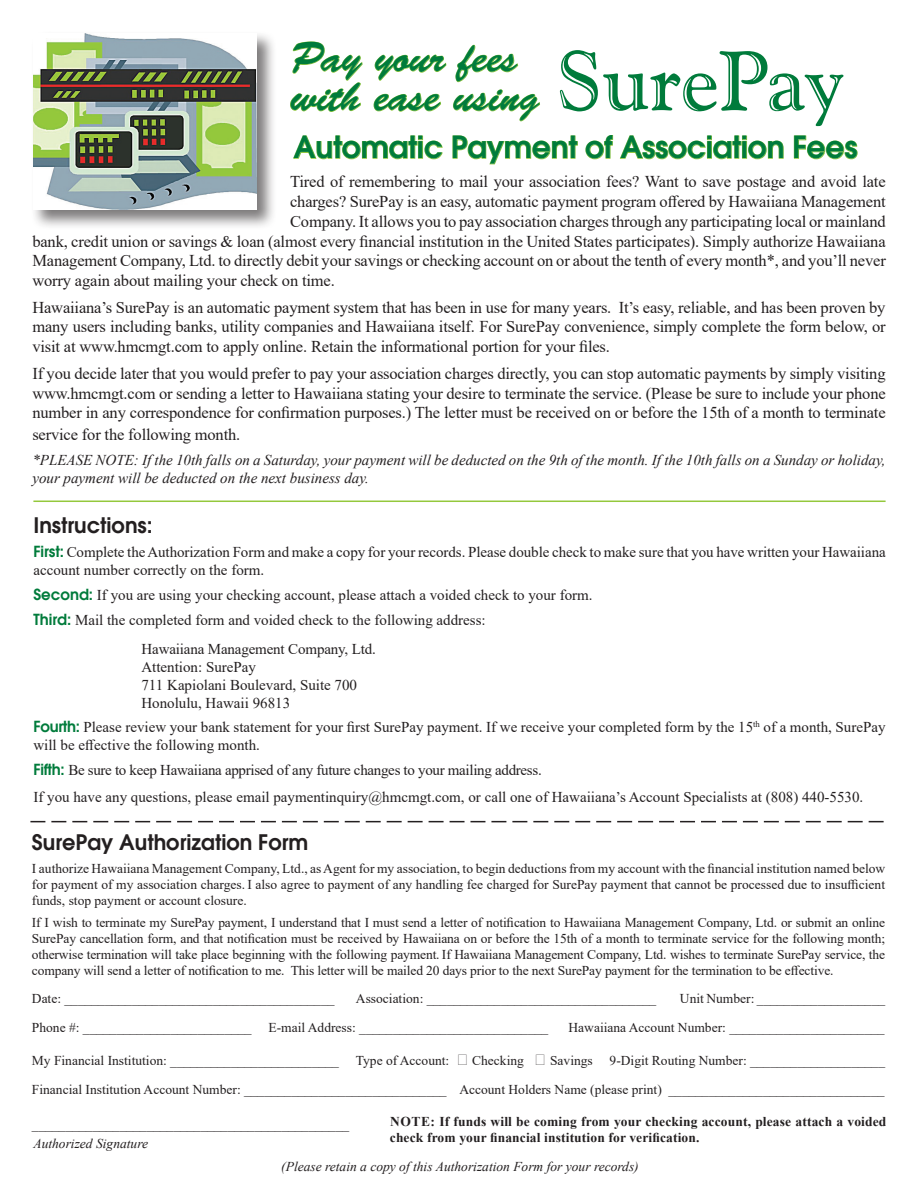
<style>
.page{position:relative;width:918px;height:1188px;background:#fff}
.page>*{position:absolute;margin:0;border:0;box-sizing:border-box;transform-origin:0 0}
.heading_4{font:84px "Goudy Handtooled BT";color:#007b3b}
.t1{font:42px/39px "Brush Script Std";color:#007b3b}
.t2{font:600 30px "Avant Garde";letter-spacing:-.01em;color:#007b3b}
.heading_1{font:600 21px "Avant Garde";color:#231f20}
.t3{font:16.5px/19.8px "Times New Roman";letter-spacing:-.01em;color:#231f20;text-align:justify}
.Body_Text_3{font:15px/18px "Times New Roman";color:#231f20}
.t4{font:italic 15px/18px "Times New Roman";color:#231f20}
.Body_Text_3-2{font:15px "Times New Roman";letter-spacing:-.02em;color:#231f20}
.Body{font:13.5px/15.8px "Times New Roman";color:#231f20;text-align:justify}
.t5{font:700 13.5px/15.8px "Times New Roman";letter-spacing:.01em;color:#231f20}
.Body-2{font:italic 13.5px "Times New Roman";color:#231f20}
.s1{font-family:"Avant Garde";font-weight:600;color:#007b3b}
</style>
<div class="page">
<svg style="left:30px;top:821px;width:854px;height:1px"></svg>
<svg style="left:293px;top:135px;width:150px;height:25px"></svg>
<svg style="left:452px;top:135px;width:126px;height:30px"></svg>
<svg style="left:585px;top:135px;width:28px;height:25px"></svg>
<svg style="left:620px;top:135px;width:164px;height:25px"></svg>
<svg style="left:794px;top:135px;width:64px;height:25px"></svg>
<div style="left:31px;top:31px;width:246px;height:199px;background:#231f20;opacity:.59"></div>
<img style="left:33px;top:33px;width:224px;height:177px">
<hr style="left:33px;top:501px;width:853px;height:1px;background:#94c83c">
<svg style="left:374px;top:54px;width:73px;height:27px"></svg>
<svg style="left:455px;top:45px;width:63px;height:38px"></svg>
<svg style="left:290px;top:41px;width:73px;height:71px"></svg>
<svg style="left:373px;top:92px;width:68px;height:20px"></svg>
<svg style="left:453px;top:89px;width:87px;height:33px"></svg>
<p class="t1" style="left:291px;top:39px;width:250px">Pay your fees with ease using</p>
<p class="heading_4" style="left:556px;top:29px;width:289px">SurePay</p>
<p class="t2" style="left:294px;top:127px;width:566px">Automatic Payment of Association Fees</p>
<p class="t3" style="left:290px;top:171px;width:597px">Tired of remembering to mail your association fees? Want to save postage and avoid late</p>
<p class="t3" style="left:290px;top:191px;width:597px">charges? SurePay is an easy, automatic payment program offered by Hawaiiana Management</p>
<p class="t3" style="left:290px;top:211px;width:597px">Company. It allows you to pay association charges through any participating local or mainland</p>
<p class="t3" style="left:32px;top:231px;width:855px">bank, credit union or savings &amp; loan (almost every financial institution in the United States participates). Simply authorize Hawaiiana</p>
<p class="t3" style="left:32px;top:250px;width:855px">Management Company, Ltd. to directly debit your savings or checking account on or about the tenth of every month*, and you’ll never</p>
<p class="t3" style="left:32px;top:270px;width:304px">worry again about mailing your check on time.</p>
<p class="t3" style="left:32px;top:297px;width:855px">Hawaiiana’s SurePay is an automatic payment system that has been in use for many years. It’s easy, reliable, and has been proven by many users including banks, utility companies and Hawaiiana itself. For SurePay convenience, simply complete the form below, or visit at www.hmcmgt.com to apply online. Retain the informational portion for your files.</p>
<p class="t3" style="left:32px;top:363px;width:855px">If you decide later that you would prefer to pay your association charges directly, you can stop automatic payments by simply visiting www.hmcmgt.com or sending a letter to Hawaiiana stating your desire to terminate the service. (Please be sure to include your phone number in any correspondence for confirmation purposes.) The letter must be received on or before the 15th of a month to terminate</p>
<p class="t3" style="left:32px;top:424px;width:209px">service for the following month.</p>
<p class="t4" style="left:32px;top:450px;width:855px">*PLEASE NOTE: If the 10th falls on a Saturday, your payment will be deducted on the 9th of the month. If the 10th falls on a Sunday or holiday, your payment will be deducted on the next business day.</p>
<p class="heading_1" style="left:33px;top:511px;width:121px">Instructions:</p>
<p class="Body_Text_3" style="left:33px;top:543px;width:854px"><span class="s1">First:</span> Complete the Authorization Form and make a copy for your records. Please double check to make sure that you have written your Hawaiiana account number correctly on the form.</p>
<p class="Body_Text_3" style="left:33px;top:586px;width:561px"><span class="s1">Second:</span> If you are using your checking account, please attach a voided check to your form.</p>
<p class="Body_Text_3" style="left:33px;top:610px;width:454px"><span class="s1">Third:</span> Mail the completed form and voided check to the following address:</p>
<p class="Body_Text_3" style="left:141px;top:639px;width:236px">Hawaiiana Management Company, Ltd.</p>
<p class="Body_Text_3" style="left:141px;top:657px;width:116px">Attention: SurePay</p>
<p class="Body_Text_3" style="left:141px;top:675px;width:217px">711 Kapiolani Boulevard, Suite 700</p>
<p class="Body_Text_3" style="left:141px;top:693px;width:150px">Honolulu, Hawaii 96813</p>
<p class="Body_Text_3" style="left:33px;top:718px;width:854px"><span class="s1">Fourth:</span> Please review your bank statement for your first SurePay payment. If we receive your completed form by the 15<sup>th</sup> of a month, SurePay will be effective the following month.</p>
<p class="Body_Text_3-2" style="left:33px;top:760px;width:510px"><span class="s1">Fifth:</span> Be sure to keep Hawaiiana apprised of any future changes to your mailing address.</p>
<p class="Body_Text_3" style="left:33px;top:787px;width:831px">If you have any questions, please email paymentinquiry@hmcmgt.com, or call one of Hawaiiana’s Account Specialists at (808) 440-5530.</p>
<p class="heading_1" style="left:32px;top:829px;width:278px">SurePay Authorization Form</p>
<p class="Body" style="left:32px;top:861px;width:855px">I authorize Hawaiiana Management Company, Ltd., as Agent for my association, to begin deductions from my account with the financial institution named below for payment of my association charges. I also agree to payment of any handling fee charged for SurePay payment that cannot be processed due to insufficient funds, stop payment or account closure.</p>
<p class="Body" style="left:32px;top:915px;width:855px">If I wish to terminate my SurePay payment, I understand that I must send a letter of notification to Hawaiiana Management Company, Ltd. or submit an online SurePay cancellation form, and that notification must be received by Hawaiiana on or before the 15th of a month to terminate service for the following month; otherwise termination will take place beginning with the following payment. If Hawaiiana Management Company, Ltd. wishes to terminate SurePay service, the company will send a letter of notification to me. This letter will be mailed 20 days prior to the next SurePay payment for the termination to be effective.</p>
<p class="Body" style="left:32px;top:990px;width:304px">Date: ________________________________________</p>
<p class="Body" style="left:356px;top:990px;width:302px">Association: __________________________________</p>
<p class="Body" style="left:680px;top:990px;width:207px">Unit Number: ___________________</p>
<p class="Body" style="left:32px;top:1019px;width:221px">Phone #: _________________________</p>
<p class="Body" style="left:269px;top:1019px;width:281px">E-mail Address: ____________________________</p>
<p class="Body" style="left:569px;top:1019px;width:318px">Hawaiiana Account Number: _______________________</p>
<p class="Body" style="left:32px;top:1053px;width:419px">My Financial Institution: _________________________ Type of Account:</p>
<p class="Body" style="left:472px;top:1053px;width:53px">Checking</p>
<p class="Body" style="left:550px;top:1053px;width:336px">Savings 9-Digit Routing Number: ____________________</p>
<p class="Body" style="left:32px;top:1081px;width:854px">Financial Institution Account Number: ______________________________ Account Holders Name (please print) ________________________________</p>
<p class="Body" style="left:32px;top:1116px;width:319px">_______________________________________________</p>
<p class="t5" style="left:390px;top:1114px;width:498px">NOTE: If funds will be coming from your checking account, please attach a voided check from your financial institution for verification.</p>
<p class="Body-2" style="left:33px;top:1135px;width:116px">Authorized Signature</p>
<p class="Body-2" style="left:281px;top:1157px;width:359px">(Please retain a copy of this Authorization Form for your records)</p>
</div>
